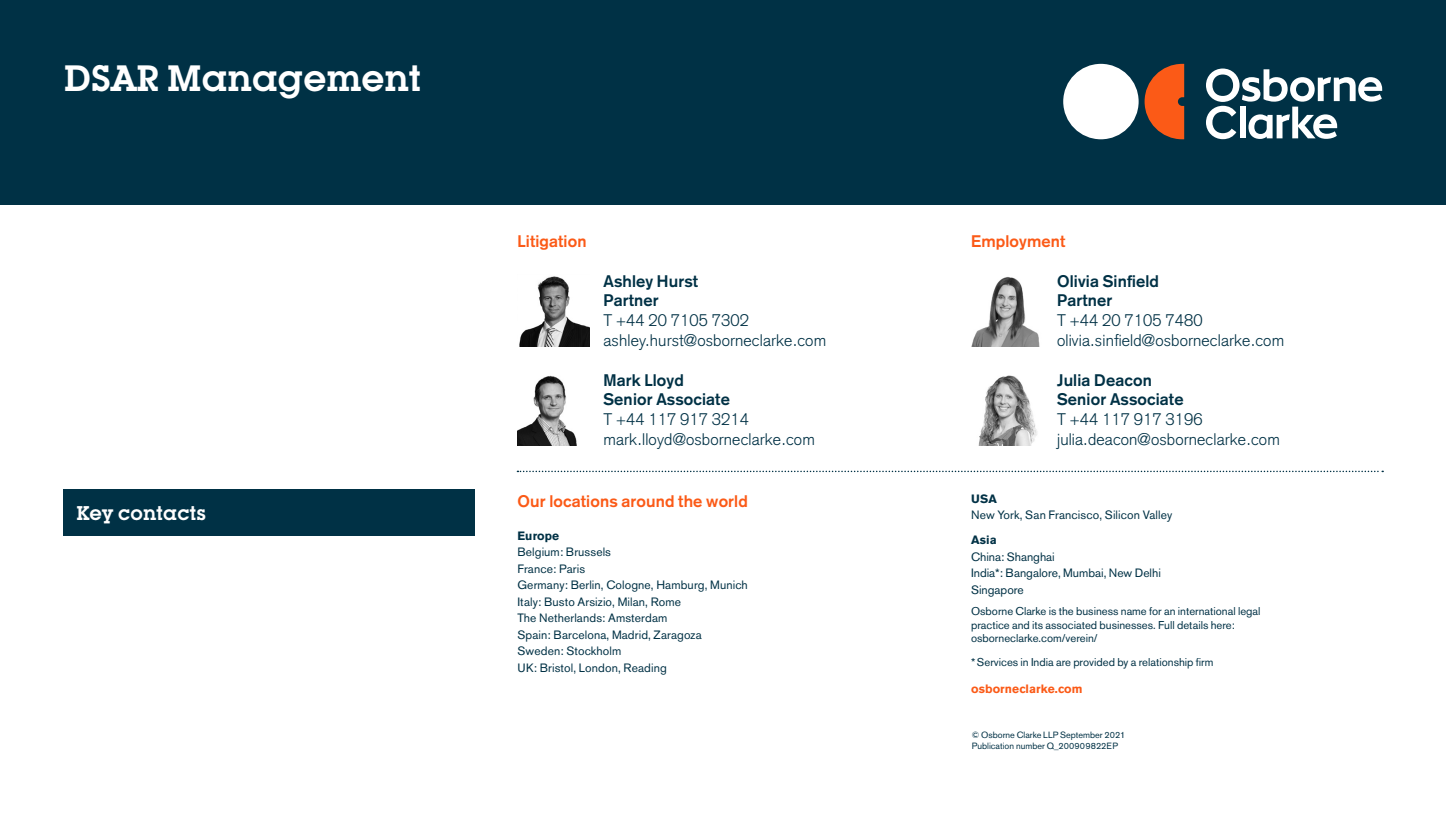
<style>
.page{position:relative;width:1446px;height:813px;background:#fff}
.page>*{position:absolute;margin:0;border:0;box-sizing:border-box;transform-origin:0 0}
.t1{font:600 36px "Lubalin Graph IT Cby BT";color:#fff}
.t2{font:600 19.5px "Lubalin Graph IT Cby BT";letter-spacing:.01em;color:#fff}
.t3{font:300 16.5px/19.8px "Akzidenz Grotesk";letter-spacing:.01em;color:#003145}
.t4{font:700 16.5px/19.8px "Akzidenz Grotesk";letter-spacing:.01em;color:#003145}
.t5{font:700 16.5px "Akzidenz Grotesk";letter-spacing:.01em;color:#fb5a17}
.t6{font:12px/16.5px "Akzidenz Grotesk BE";letter-spacing:.01em;color:#003145}
.t7{font:700 12px "Akzidenz Grotesk BE";letter-spacing:.01em;color:#fb5a17}
.t8{font:700 12px "Akzidenz Grotesk BE";letter-spacing:.01em;color:#003145}
.t9{font:11.25px/13.5px "Akzidenz Grotesk BE";color:#003145}
.t10{font:9px/10.8px "Akzidenz Grotesk BE";color:#003145}
</style>
<div class="page">
<div style="left:0;top:0;width:1446px;height:204px;background:#003145"></div>
<div style="left:1063px;top:64px;width:75px;height:75px;background:#fff;border-radius:50%"></div>
<svg style="left:1144px;top:64px;width:40px;height:75px"></svg>
<svg style="left:1206px;top:68px;width:176px;height:71px"></svg>
<img style="left:519px;top:276px;width:70px;height:70px">
<img style="left:517px;top:375px;width:60px;height:70px">
<div style="left:64px;top:489px;width:411px;height:47px;background:#003145"></div>
<img style="left:971px;top:277px;width:69px;height:69px">
<img style="left:978px;top:375px;width:59px;height:70px">
<svg style="left:517px;top:470px;width:866px;height:2px"></svg>
<h1 class="t1" style="left:64px;top:57px;width:359px">DSAR Management</h1>
<h2 class="t2" style="left:77px;top:501px;width:131px">Key contacts</h2>
<h3 class="t5" style="left:517px;top:231px;width:71px">Litigation</h3>
<h3 class="t4" style="left:603px;top:270px;width:96px">Ashley Hurst<br>Partner</h3>
<h3 class="t3" style="left:603px;top:310px;width:224px">T +44 20 7105 7302 ashley.hurst@osborneclarke.com</h3>
<h3 class="t4" style="left:603px;top:369px;width:128px">Mark Lloyd<br>Senior Associate</h3>
<h3 class="t3" style="left:603px;top:409px;width:213px">T +44 117 917 3214 mark.lloyd@osborneclarke.com</h3>
<h3 class="t5" style="left:517px;top:490px;width:232px">Our locations around the world</h3>
<p class="t8" style="left:517px;top:528px;width:43px">Europe</p>
<p class="t6" style="left:517px;top:543px;width:232px">Belgium: Brussels<br>France: Paris<br>Germany: Berlin, Cologne, Hamburg, Munich<br>Italy: Busto Arsizio, Milan, Rome<br>The Netherlands: Amsterdam<br>Spain: Barcelona, Madrid, Zaragoza<br>Sweden: Stockholm<br>UK: Bristol, London, Reading</p>
<h3 class="t5" style="left:971px;top:231px;width:96px">Employment</h3>
<h3 class="t4" style="left:1057px;top:270px;width:103px">Olivia Sinfield<br>Partner</h3>
<h3 class="t3" style="left:1057px;top:310px;width:229px">T +44 20 7105 7480 olivia.sinfield@osborneclarke.com</h3>
<h3 class="t4" style="left:1057px;top:369px;width:128px">Julia Deacon<br>Senior Associate</h3>
<h3 class="t3" style="left:1057px;top:409px;width:224px">T +44 117 917 3196 julia.deacon@osborneclarke.com</h3>
<p class="t8" style="left:971px;top:491px;width:27px">USA</p>
<p class="t6" style="left:971px;top:506px;width:203px">New York, San Francisco, Silicon Valley</p>
<p class="t8" style="left:971px;top:532px;width:27px">Asia</p>
<p class="t6" style="left:971px;top:548px;width:191px">China: Shanghai<br>India*: Bangalore, Mumbai, New Delhi<br>Singapore</p>
<p class="t9" style="left:971px;top:604px;width:291px">Osborne Clarke is the business name for an international legal practice and its associated businesses. Full details here: osborneclarke.com/verein/</p>
<p class="t9" style="left:971px;top:655px;width:244px">* Services in India are provided by a relationship firm</p>
<p class="t7" style="left:971px;top:681px;width:113px">osborneclarke.com</p>
<p class="t10" style="left:972px;top:729px;width:155px">© Osborne Clarke LLP September 2021<br>Publication number Q_200909822EP</p>
</div>
